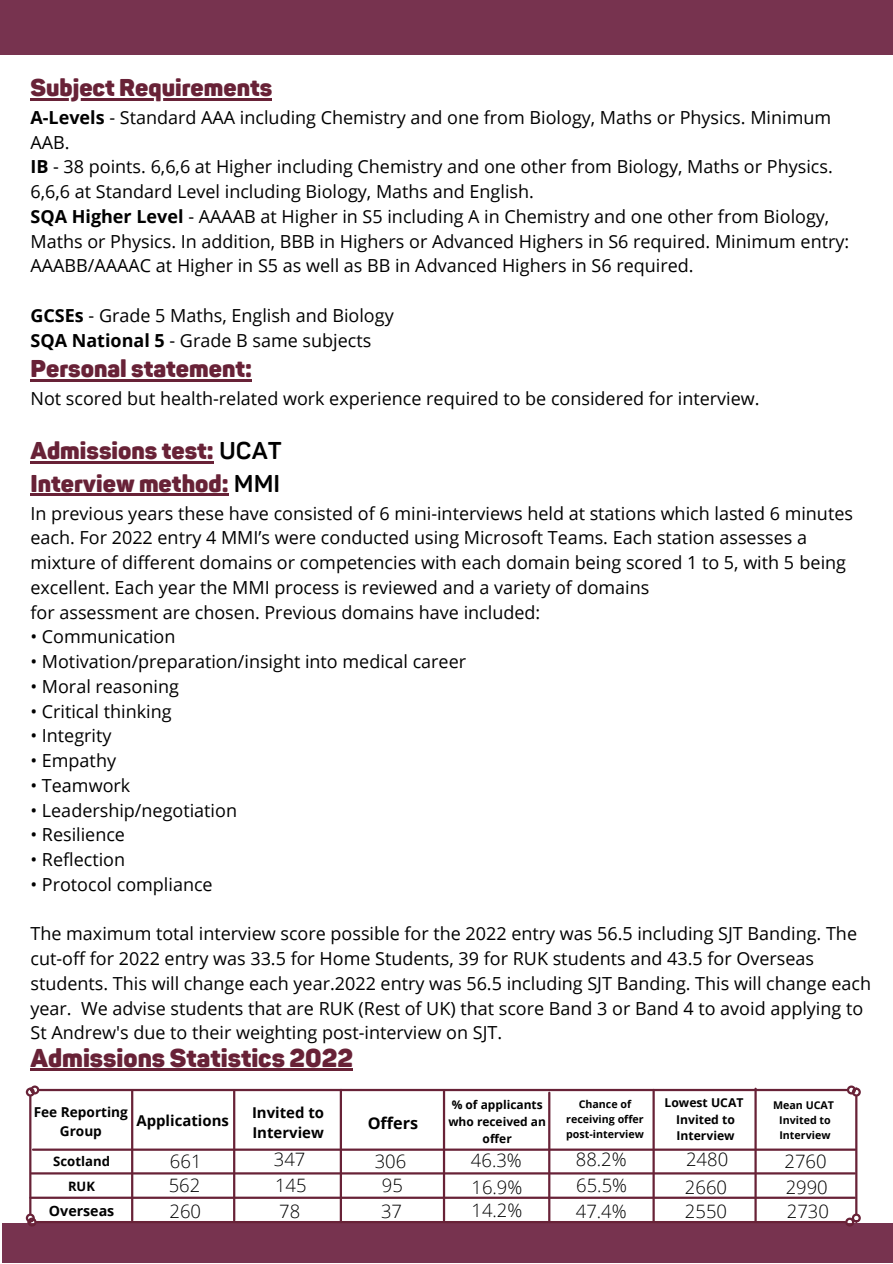
<style>
.page{position:relative;width:893px;height:1264px;background:#fff}
.page>*{position:absolute;margin:0;border:0;box-sizing:border-box;transform-origin:0 0}
.t1{font:900 25.5px "Panton";color:#682237}
.t2{font:900 24px "Panton";color:#682237}
.t3{font:300 18.45px "Open Sans";color:#000}
.t4{font:18px/24.8px "Open Sans";color:#000}
.t5{font:700 16.2px "Open Sans";color:#000}
.t6{font:700 15px/20.5px "Open Sans";color:#000}
.t7{font:700 14.25px "Open Sans";color:#000}
.t8{font:700 13.65px "Open Sans";color:#000}
.t9{font:700 13.2px "Open Sans";color:#000}
.t10{font:700 12.9px "Open Sans";color:#000}
.t11{font:700 12.15px/16.6px "Open Sans";color:#000}
.t12{font:700 12px/16.6px "Open Sans";color:#000;text-align:center}
.t13{font:700 10.65px/14.9px "Open Sans";color:#000}
.s1{font-weight:700}
.s2{font-weight:700;color:#000}
</style>
<div class="page">
<div style="left:0;top:0;width:892px;height:54px;background:#77334f"></div>
<div style="left:2px;top:1223px;width:890px;height:39px;background:#77334f"></div>
<hr style="left:30px;top:1068px;width:323px;height:3px;background:#682237">
<hr style="left:30px;top:379px;width:222px;height:2px;background:#682237">
<hr style="left:30px;top:461px;width:184px;height:2px;background:#682237">
<hr style="left:30px;top:494px;width:198px;height:2px;background:#682237">
<hr style="left:30px;top:98px;width:242px;height:2px;background:#682237">
<hr style="left:39px;top:1088px;width:807px;height:3px;background:#682237">
<div style="left:30px;top:1085px;width:9px;height:9px;border:2px solid #682237;border-radius:50%"></div>
<div style="left:846px;top:1085px;width:9px;height:9px;border:2px solid #682237;border-radius:50%"></div>
<hr style="left:29px;top:1096px;width:2px;height:117px;background:#682237">
<div style="left:26px;top:1087px;width:9px;height:9px;border:2px solid #682237;border-radius:50%"></div>
<div style="left:26px;top:1213px;width:9px;height:9px;border:2px solid #682237;border-radius:50%"></div>
<hr style="left:855px;top:1096px;width:2px;height:117px;background:#682237">
<div style="left:851px;top:1087px;width:9px;height:9px;border:2px solid #682237;border-radius:50%"></div>
<div style="left:851px;top:1213px;width:9px;height:9px;border:2px solid #682237;border-radius:50%"></div>
<hr style="left:33px;top:1148px;width:822px;height:2px;background:#682237">
<hr style="left:31px;top:1172px;width:823px;height:2px;background:#682237">
<hr style="left:30px;top:1196px;width:824px;height:2px;background:#682237">
<hr style="left:131px;top:1091px;width:2px;height:129px;background:#682237">
<hr style="left:233px;top:1091px;width:2px;height:129px;background:#682237">
<hr style="left:340px;top:1089px;width:2px;height:132px;background:#682237">
<hr style="left:548px;top:1092px;width:2px;height:128px;background:#682237">
<hr style="left:754px;top:1088px;width:2px;height:133px;background:#682237">
<hr style="left:443px;top:1091px;width:2px;height:129px;background:#682237">
<hr style="left:652px;top:1089px;width:2px;height:132px;background:#682237">
<hr style="left:37px;top:1220px;width:808px;height:3px;background:#682237">
<div style="left:28px;top:1217px;width:9px;height:9px;border:2px solid #682237;border-radius:50%"></div>
<div style="left:845px;top:1217px;width:9px;height:9px;border:2px solid #682237;border-radius:50%"></div>
<p class="t2" style="left:30px;top:73px;width:243px">Subject Requirements</p>
<p class="t4" style="left:30px;top:105px;width:802px"><span class="s1">A-Levels</span> - Standard AAA including Chemistry and one from Biology, Maths or Physics. Minimum<br>AAB.</p>
<p class="t4" style="left:30px;top:154px;width:803px"><span class="s1">IB</span> - 38 points. 6,6,6 at Higher including Chemistry and one other from Biology, Maths or Physics.<br>6,6,6 at Standard Level including Biology, Maths and English.</p>
<p class="t4" style="left:30px;top:203px;width:820px"><span class="s1">SQA Higher Level</span> - AAAAB at Higher in S5 including A in Chemistry and one other from Biology,<br>Maths or Physics. In addition, BBB in Highers or Advanced Highers in S6 required. Minimum entry:<br>AAABB/AAAAC at Higher in S5 as well as BB in Advanced Highers in S6 required.</p>
<p class="t4" style="left:30px;top:302px;width:365px"><span class="s1">GCSEs</span> - Grade 5 Maths, English and Biology</p>
<p class="t4" style="left:30px;top:327px;width:342px"><span class="s1">SQA National 5</span> - Grade B same subjects</p>
<p class="t2" style="left:30px;top:354px;width:223px">Personal statement:</p>
<p class="t4" style="left:30px;top:385px;width:730px">Not scored but health-related work experience required to be considered for interview.</p>
<p class="t2" style="left:30px;top:436px;width:253px">Admissions test: <span class="s2">UCAT</span></p>
<p class="t2" style="left:30px;top:469px;width:251px">Interview method: <span class="s2">MMI</span></p>
<p class="t4" style="left:30px;top:500px;width:824px">In previous years these have consisted of 6 mini-interviews held at stations which lasted 6 minutes each. For 2022 entry 4 MMI’s were conducted using Microsoft Teams. Each station assesses a mixture of different domains or competencies with each domain being scored 1 to 5, with 5 being excellent. Each year the MMI process is reviewed and a variety of domains</p>
<p class="t4" style="left:30px;top:599px;width:511px">for assessment are chosen. Previous domains have included:</p>
<p class="t4" style="left:30px;top:624px;width:146px">• Communication</p>
<p class="t4" style="left:30px;top:648px;width:437px">• Motivation/preparation/insight into medical career</p>
<p class="t4" style="left:30px;top:673px;width:150px">• Moral reasoning</p>
<p class="t4" style="left:30px;top:698px;width:142px">• Critical thinking</p>
<p class="t4" style="left:30px;top:723px;width:82px">• Integrity</p>
<p class="t4" style="left:30px;top:747px;width:87px">• Empathy</p>
<p class="t4" style="left:30px;top:772px;width:101px">• Teamwork</p>
<p class="t4" style="left:30px;top:797px;width:208px">• Leadership/negotiation</p>
<p class="t4" style="left:30px;top:822px;width:96px">• Resilience</p>
<p class="t4" style="left:30px;top:846px;width:96px">• Reflection</p>
<p class="t4" style="left:30px;top:871px;width:184px">• Protocol compliance</p>
<p class="t4" style="left:30px;top:920px;width:842px">The maximum total interview score possible for the 2022 entry was 56.5 including SJT Banding. The cut-off for 2022 entry was 33.5 for Home Students, 39 for RUK students and 43.5 for Overseas students. This will change each year.2022 entry was 56.5 including SJT Banding. This will change each year. We advise students that are RUK (Rest of UK) that score Band 3 or Band 4 to avoid applying to St Andrew's due to their weighting post-interview on SJT.</p>
<p class="t1" style="left:30px;top:1042px;width:324px">Admissions Statistics 2022</p>
<p class="t8" style="left:34px;top:1102px;width:96px">Fee Reporting</p>
<p class="t8" style="left:60px;top:1120px;width:44px">Group</p>
<p class="t6" style="left:136px;top:1110px;width:94px">Applications</p>
<p class="t6" style="left:252px;top:1101px;width:74px">Invited to<br>Interview</p>
<p class="t5" style="left:367px;top:1111px;width:52px">Offers</p>
<p class="t12" style="left:448px;top:1096px;width:99px">% of applicants who received an offer</p>
<p class="t13" style="left:566px;top:1096px;width:79px;text-align:center">Chance of receiving offer post-interview</p>
<p class="t11" style="left:664px;top:1093px;width:80px">Lowest UCAT</p>
<p class="t11" style="left:676px;top:1110px;width:60px">Invited to<br>Interview</p>
<p class="t13" style="left:773px;top:1097px;width:63px">Mean UCAT</p>
<p class="t13" style="left:779px;top:1112px;width:53px">Invited to<br>Interview</p>
<p class="t9" style="left:53px;top:1151px;width:58px">Scotland</p>
<p class="t10" style="left:68px;top:1176px;width:28px">RUK</p>
<p class="t7" style="left:49px;top:1200px;width:67px">Overseas</p>
<p class="t3" style="left:170px;top:1147px;width:33px">661</p>
<p class="t3" style="left:274px;top:1146px;width:33px">347</p>
<p class="t3" style="left:374px;top:1147px;width:33px">306</p>
<p class="t3" style="left:471px;top:1147px;width:52px">46.3%</p>
<p class="t3" style="left:575px;top:1146px;width:52px">88.2%</p>
<p class="t3" style="left:686px;top:1146px;width:44px">2480</p>
<p class="t3" style="left:784px;top:1148px;width:44px">2760</p>
<p class="t3" style="left:169px;top:1172px;width:33px">562</p>
<p class="t3" style="left:275px;top:1172px;width:33px">145</p>
<p class="t3" style="left:382px;top:1172px;width:23px">95</p>
<p class="t3" style="left:471px;top:1173px;width:52px">16.9%</p>
<p class="t3" style="left:576px;top:1172px;width:52px">65.5%</p>
<p class="t3" style="left:685px;top:1173px;width:44px">2660</p>
<p class="t3" style="left:785px;top:1173px;width:44px">2990</p>
<p class="t3" style="left:169px;top:1198px;width:33px">260</p>
<p class="t3" style="left:279px;top:1198px;width:23px">78</p>
<p class="t3" style="left:381px;top:1198px;width:23px">37</p>
<p class="t3" style="left:471px;top:1196px;width:52px">14.2%</p>
<p class="t3" style="left:575px;top:1198px;width:52px">47.4%</p>
<p class="t3" style="left:685px;top:1198px;width:44px">2550</p>
<p class="t3" style="left:786px;top:1198px;width:44px">2730</p>
</div>
